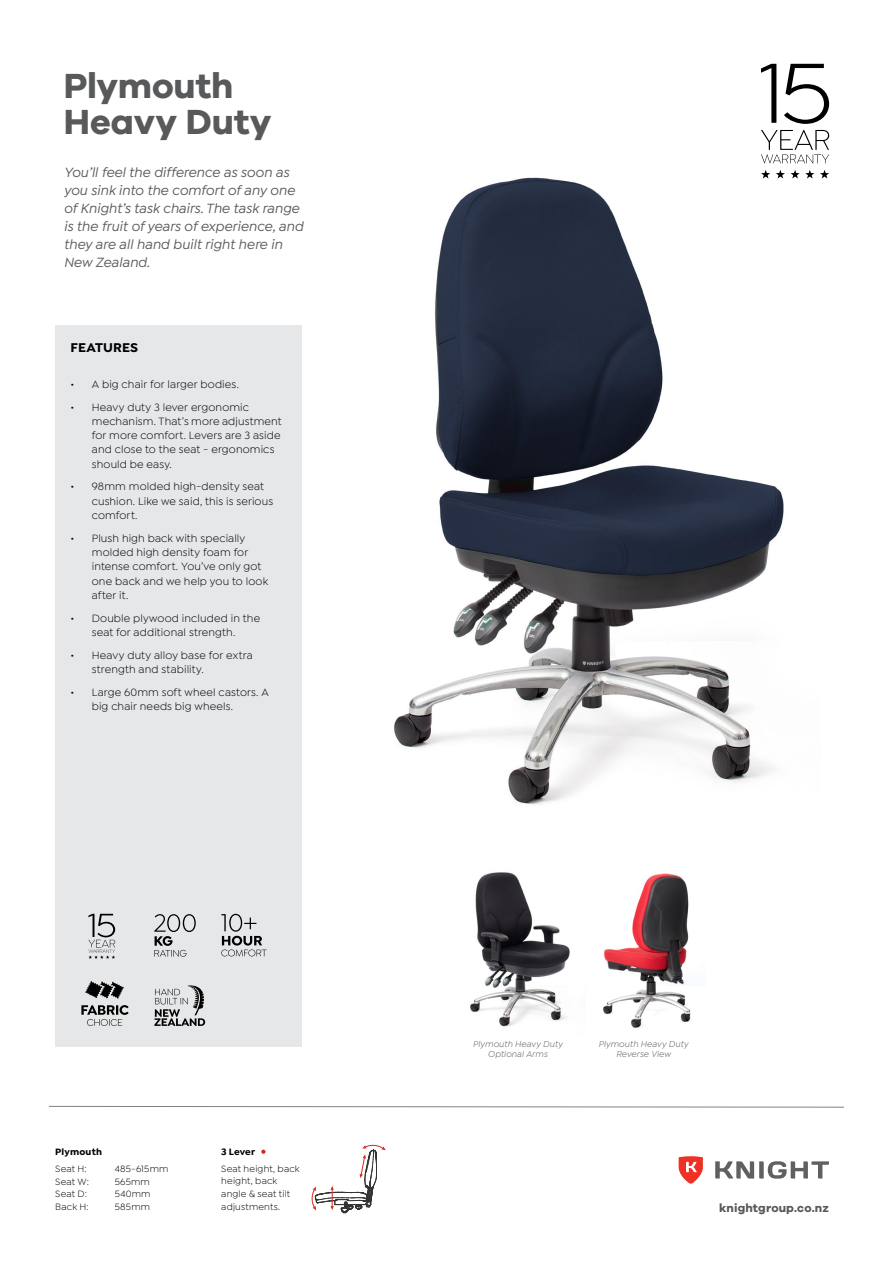
<style>
.page{position:relative;width:893px;height:1263px;background:#fff}
.page>*{position:absolute;margin:0;border:0;box-sizing:border-box;transform-origin:0 0}
.t1{font:700 36px/36px "Galano Grotesque";letter-spacing:-.005em;color:#58595b}
.t2{font:italic 500 14.25px/18px "Isidora Sans";color:#58595b}
.t3{font:700 13.5px "Isidora Sans";letter-spacing:.01em;color:#000}
.t4{font:700 12px "Galano Grotesque";letter-spacing:.01em;color:#58595b}
.t5{font:11.25px/14.2px "Isidora Sans";letter-spacing:.01em;color:#000}
.t6{font:9.75px/12.8px "Isidora Sans";letter-spacing:.02em;color:#000}
.t7{font:700 9.75px "Isidora Sans";letter-spacing:.02em;color:#000}
.t8{font:italic 9px/10.5px "Isidora Sans";letter-spacing:.015em;color:#58595b;text-align:center}
</style>
<div class="page">
<svg style="left:48px;top:1106px;width:796px;height:1px"></svg>
<div style="left:55px;top:325px;width:247px;height:722px;background:#e6e7e8"></div>
<svg style="left:761px;top:64px;width:68px;height:60px"></svg>
<svg style="left:821px;top:170px;width:8px;height:8px"></svg>
<svg style="left:761px;top:130px;width:68px;height:33px"></svg>
<svg style="left:81px;top:1005px;width:48px;height:21px"></svg>
<svg style="left:85px;top:981px;width:39px;height:18px"></svg>
<svg style="left:154px;top:985px;width:52px;height:41px"></svg>
<svg style="left:221px;top:914px;width:46px;height:42px"></svg>
<svg style="left:154px;top:914px;width:42px;height:43px"></svg>
<img style="left:394px;top:138px;width:427px;height:667px">
<img style="left:470px;top:872px;width:100px;height:155px">
<img style="left:603px;top:873px;width:88px;height:155px">
<svg style="left:88px;top:914px;width:27px;height:45px"></svg>
<svg style="left:261px;top:1149px;width:5px;height:5px"></svg>
<svg style="left:311px;top:1145px;width:75px;height:68px"></svg>
<svg style="left:679px;top:1156px;width:24px;height:28px"></svg>
<svg style="left:715px;top:1161px;width:114px;height:17px"></svg>
<h1 class="t1" style="left:64px;top:67px;width:209px">Plymouth<br>Heavy Duty</h1>
<p class="t2" style="left:64px;top:163px;width:241px">You’ll feel the difference as soon as you sink into the comfort of any one of Knight’s task chairs. The task range is the fruit of years of experience, and they are all hand built right here in<br>New Zealand.</p>
<p class="t3" style="left:71px;top:340px;width:69px">FEATURES</p>
<p class="t5" style="left:71px;top:377px;width:170px">• A big chair for larger bodies.</p>
<p class="t5" style="left:92px;top:400px;width:191px;text-indent:-21px">• Heavy duty 3 lever ergonomic mechanism. That’s more adjustment for more comfort. Levers are 3 aside and close to the seat - ergonomics should be easy.</p>
<p class="t5" style="left:92px;top:480px;width:183px;text-indent:-21px">• 98mm molded high-density seat cushion. Like we said, this is serious comfort.</p>
<p class="t5" style="left:92px;top:531px;width:178px;text-indent:-21px">• Plush high back with specially molded high density foam for intense comfort. You’ve only got one back and we help you to look after it.</p>
<p class="t5" style="left:71px;top:611px;width:191px;text-align:center">• Double plywood included in the seat for additional strength.</p>
<p class="t5" style="left:92px;top:648px;width:162px;text-indent:-21px">• Heavy duty alloy base for extra strength and stability.</p>
<p class="t5" style="left:92px;top:685px;width:178px;text-indent:-21px">• Large 60mm soft wheel castors. A big chair needs big wheels.</p>
<p class="t7" style="left:55px;top:1146px;width:48px">Plymouth</p>
<p class="t6" style="left:55px;top:1162px;width:33px">Seat H:</p>
<p class="t6" style="left:115px;top:1162px;width:55px">485-615mm</p>
<p class="t6" style="left:55px;top:1175px;width:35px">Seat W:</p>
<p class="t6" style="left:115px;top:1175px;width:37px">565mm</p>
<p class="t6" style="left:55px;top:1188px;width:33px">Seat D:</p>
<p class="t6" style="left:115px;top:1188px;width:37px">540mm</p>
<p class="t6" style="left:55px;top:1200px;width:35px">Back H:</p>
<p class="t6" style="left:115px;top:1200px;width:37px">585mm</p>
<p class="t7" style="left:221px;top:1145px;width:36px">3 Lever</p>
<p class="t6" style="left:221px;top:1162px;width:80px">Seat height, back height, back angle &amp; seat tilt adjustments.</p>
<p class="t8" style="left:473px;top:1038px;width:91px">Plymouth Heavy Duty<br>Optional Arms</p>
<p class="t8" style="left:598px;top:1038px;width:91px">Plymouth Heavy Duty<br>Reverse View</p>
<p class="t4" style="left:719px;top:1200px;width:111px">knightgroup.co.nz</p>
</div>
